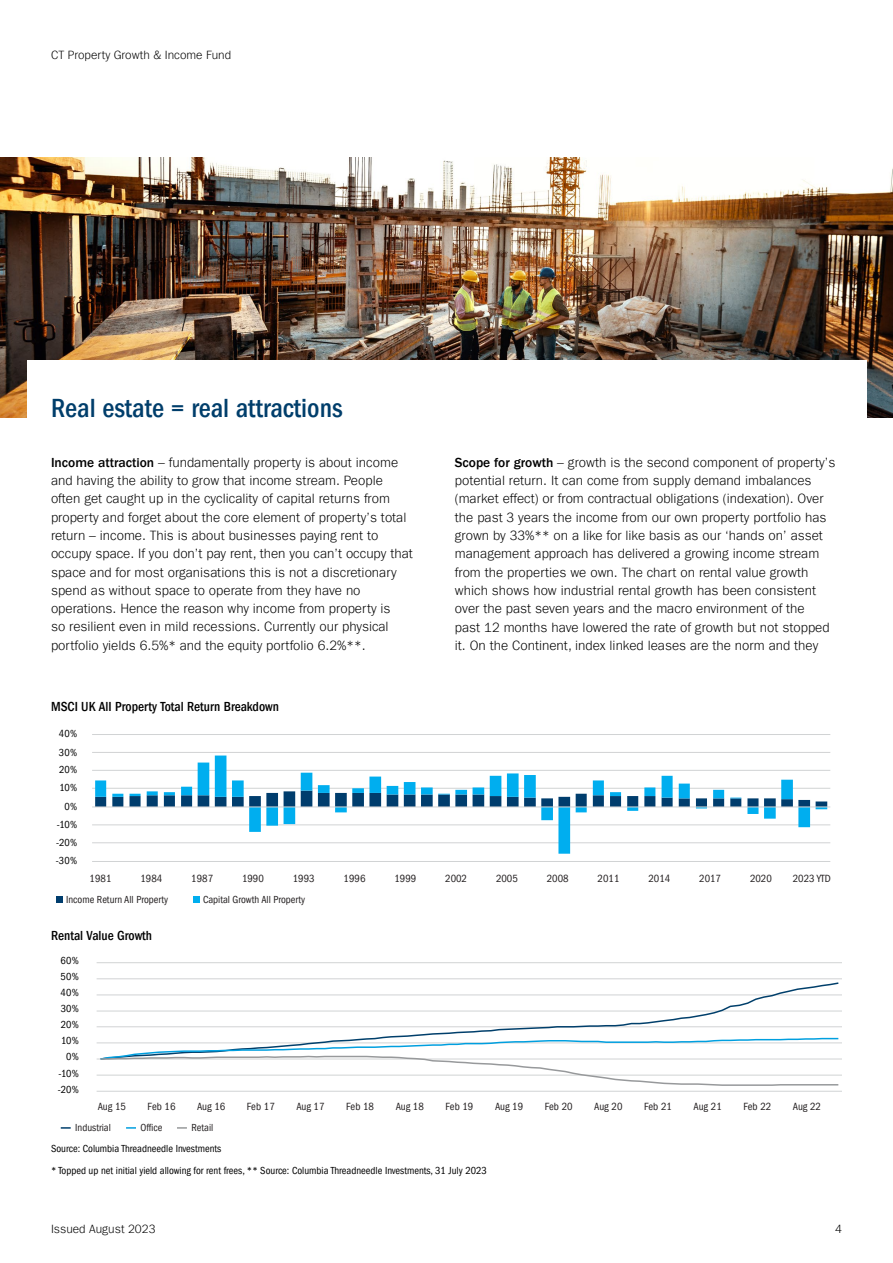
<style>
.page{position:relative;width:893px;height:1263px;background:#fff}
.page>*{position:absolute;margin:0;border:0;box-sizing:border-box;transform-origin:0 0}
.t1{font:500 condensed 27px "ITC Frank Gofor Ameriprise";color:#003e6b}
.t2{font:300 13.5px/18.3px "ITC Frank Gofor Ameriprise";color:#000}
.t3{font:500 condensed 13.5px "ITC Frank Gofor Ameriprise";color:#000}
.t4{font:300 12px "ITC Frank Gofor Ameriprise";color:#000}
.t5{font:condensed 10.65px "ITC Frank Gofor Ameriprise";color:#231f20}
.t6{font:condensed 10.5px "ITC Frank Gofor Ameriprise";color:#000}
.t7{font:condensed 10.5px "ITC Frank Gofor Ameriprise";color:#231f20}
.s1{font-weight:500}
</style>
<div class="page">
<img style="left:0;top:157px;width:893px;height:261px">
<div style="left:27px;top:360px;width:839px;height:412px;background:#fff"></div>
<hr style="left:92px;top:861px;width:738px;height:1px;background:#d1d3d4">
<hr style="left:92px;top:842px;width:738px;height:1px;background:#d1d3d4">
<hr style="left:92px;top:825px;width:738px;height:1px;background:#d1d3d4">
<hr style="left:92px;top:788px;width:738px;height:1px;background:#d1d3d4">
<hr style="left:92px;top:770px;width:738px;height:1px;background:#d1d3d4">
<hr style="left:92px;top:752px;width:738px;height:1px;background:#d1d3d4">
<hr style="left:92px;top:734px;width:738px;height:1px;background:#d1d3d4">
<svg style="left:95px;top:755px;width:732px;height:99px"></svg>
<hr style="left:92px;top:806px;width:738px;height:1px;background:#d1d3d4">
<div style="left:56px;top:896px;width:7px;height:7px;background:#003d6d"></div>
<div style="left:193px;top:896px;width:6px;height:7px;background:#00aeef"></div>
<hr style="left:97px;top:1091px;width:745px;height:1px;background:#d1d3d4">
<hr style="left:97px;top:1075px;width:745px;height:1px;background:#d1d3d4">
<hr style="left:97px;top:1043px;width:745px;height:1px;background:#d1d3d4">
<hr style="left:97px;top:1026px;width:745px;height:1px;background:#d1d3d4">
<hr style="left:97px;top:1011px;width:745px;height:1px;background:#d1d3d4">
<hr style="left:97px;top:995px;width:745px;height:1px;background:#d1d3d4">
<hr style="left:97px;top:978px;width:745px;height:1px;background:#d1d3d4">
<hr style="left:97px;top:962px;width:745px;height:1px;background:#d1d3d4">
<hr style="left:97px;top:1059px;width:745px;height:1px;background:#d1d3d4">
<svg style="left:99px;top:982px;width:741px;height:55px"></svg>
<svg style="left:99px;top:1037px;width:741px;height:49px"></svg>
<svg style="left:61px;top:1127px;width:10px;height:2px"></svg>
<svg style="left:126px;top:1127px;width:10px;height:2px"></svg>
<svg style="left:177px;top:1127px;width:10px;height:2px"></svg>
<p class="t4" style="left:51px;top:48px;width:182px">CT Property Growth &amp; Income Fund</p>
<h1 class="t1" style="left:51px;top:393px;width:293px">Real estate = real attractions</h1>
<p class="t2" style="left:51px;top:453px;width:363px"><span class="s1">Income attraction</span> – fundamentally property is about income and having the ability to grow that income stream. People often get caught up in the cyclicality of capital returns from property and forget about the core element of property’s total return – income. This is about businesses paying rent to occupy space. If you don’t pay rent, then you can’t occupy that space and for most organisations this is not a discretionary spend as without space to operate from they have no operations. Hence the reason why income from property is<br>so resilient even in mild recessions. Currently our physical portfolio yields 6.5%* and the equity portfolio 6.2%**.</p>
<p class="t2" style="left:455px;top:453px;width:382px"><span class="s1">Scope for growth</span> – growth is the second component of property’s potential return. It can come from supply demand imbalances (market effect) or from contractual obligations (indexation). Over the past 3 years the income from our own property portfolio has grown by 33%** on a like for like basis as our ‘hands on’ asset management approach has delivered a growing income stream from the properties we own. The chart on rental value growth which shows how industrial rental growth has been consistent over the past seven years and the macro environment of the<br>past 12 months have lowered the rate of growth but not stopped it. On the Continent, index linked leases are the norm and they</p>
<p class="t3" style="left:51px;top:698px;width:230px">MSCI UK AlI Property Total Return Breakdown</p>
<p class="t6" style="left:59px;top:727px;width:20px">40%</p>
<p class="t6" style="left:59px;top:746px;width:20px">30%</p>
<p class="t6" style="left:59px;top:764px;width:20px">20%</p>
<p class="t6" style="left:59px;top:782px;width:19px">10%</p>
<p class="t6" style="left:64px;top:801px;width:14px">0%</p>
<p class="t6" style="left:57px;top:819px;width:22px">-10%</p>
<p class="t6" style="left:56px;top:836px;width:23px">-20%</p>
<p class="t6" style="left:56px;top:854px;width:23px">-30%</p>
<p class="t5" style="left:90px;top:872px;width:23px">1981</p>
<p class="t5" style="left:140px;top:872px;width:23px">1984</p>
<p class="t5" style="left:191px;top:872px;width:23px">1987</p>
<p class="t5" style="left:242px;top:872px;width:23px">1990</p>
<p class="t5" style="left:293px;top:872px;width:23px">1993</p>
<p class="t5" style="left:344px;top:872px;width:23px">1996</p>
<p class="t5" style="left:394px;top:872px;width:23px">1999</p>
<p class="t5" style="left:445px;top:872px;width:23px">2002</p>
<p class="t5" style="left:496px;top:872px;width:23px">2005</p>
<p class="t5" style="left:547px;top:872px;width:23px">2008</p>
<p class="t5" style="left:598px;top:872px;width:23px">2011</p>
<p class="t5" style="left:648px;top:872px;width:23px">2014</p>
<p class="t5" style="left:699px;top:872px;width:23px">2017</p>
<p class="t5" style="left:750px;top:872px;width:23px">2020</p>
<p class="t5" style="left:793px;top:872px;width:40px">2023 YTD</p>
<p class="t7" style="left:66px;top:893px;width:104px">Income Return All Property</p>
<p class="t7" style="left:203px;top:893px;width:104px">Capital Growth All Property</p>
<p class="t3" style="left:51px;top:928px;width:103px">Rental Value Growth</p>
<p class="t6" style="left:61px;top:955px;width:20px">60%</p>
<p class="t6" style="left:61px;top:971px;width:20px">50%</p>
<p class="t6" style="left:61px;top:987px;width:20px">40%</p>
<p class="t6" style="left:61px;top:1003px;width:20px">30%</p>
<p class="t6" style="left:61px;top:1019px;width:20px">20%</p>
<p class="t6" style="left:61px;top:1035px;width:19px">10%</p>
<p class="t6" style="left:66px;top:1051px;width:14px">0%</p>
<p class="t6" style="left:58px;top:1067px;width:22px">-10%</p>
<p class="t6" style="left:58px;top:1083px;width:23px">-20%</p>
<p class="t5" style="left:98px;top:1100px;width:30px">Aug 15</p>
<p class="t5" style="left:148px;top:1100px;width:29px">Feb 16</p>
<p class="t5" style="left:197px;top:1100px;width:30px">Aug 16</p>
<p class="t5" style="left:247px;top:1100px;width:29px">Feb 17</p>
<p class="t5" style="left:296px;top:1100px;width:30px">Aug 17</p>
<p class="t5" style="left:346px;top:1100px;width:29px">Feb 18</p>
<p class="t5" style="left:396px;top:1100px;width:30px">Aug 18</p>
<p class="t5" style="left:446px;top:1100px;width:29px">Feb 19</p>
<p class="t5" style="left:495px;top:1100px;width:30px">Aug 19</p>
<p class="t5" style="left:545px;top:1100px;width:29px">Feb 20</p>
<p class="t5" style="left:594px;top:1100px;width:30px">Aug 20</p>
<p class="t5" style="left:644px;top:1100px;width:29px">Feb 21</p>
<p class="t5" style="left:694px;top:1100px;width:30px">Aug 21</p>
<p class="t5" style="left:743px;top:1100px;width:29px">Feb 22</p>
<p class="t5" style="left:793px;top:1100px;width:30px">Aug 22</p>
<p class="t7" style="left:75px;top:1122px;width:37px">Industrial</p>
<p class="t7" style="left:141px;top:1122px;width:24px">Office</p>
<p class="t7" style="left:191px;top:1122px;width:23px">Retail</p>
<p class="t6" style="left:51px;top:1143px;width:172px">Source: Columbia Threadneedle Investments</p>
<p class="t6" style="left:51px;top:1164px;width:437px">* Topped up net initial yield allowing for rent frees, ** Source: Columbia Threadneedle Investments, 31 July 2023</p>
<p class="t4" style="left:51px;top:1222px;width:106px">Issued August 2023</p>
<p class="t4" style="left:835px;top:1222px;width:8px">4</p>
</div>
